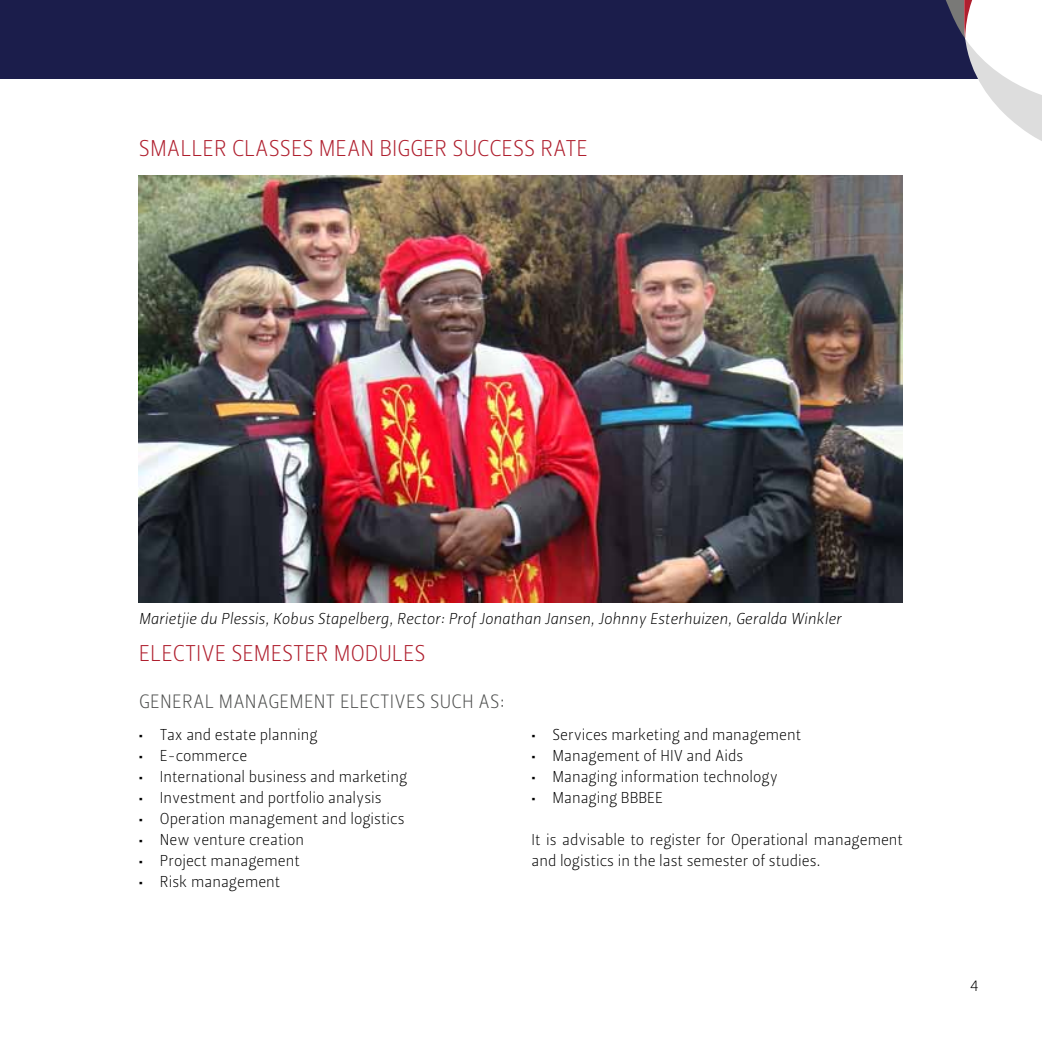
<style>
.page{position:relative;width:1042px;height:1042px;background:#fff}
.page>*{position:absolute;margin:0;border:0;box-sizing:border-box;transform-origin:0 0}
.t1{font:22.75px "Leitura Sans Grot 1";color:#af1f2e}
.t2{font:19.25px "Leitura Sans Grot 1";color:#4d4e4d}
.t3{font:15.75px/21px "Leitura Sans Grot 1";color:#000}
.t4{font:15.75px "Leitura Sans Italic 1";color:#000}
</style>
<div class="page">
<div style="left:0;top:0;width:1042px;height:79px;background:#1b1d4b"></div>
<svg style="left:946px;top:0;width:96px;height:141px"></svg>
<img style="left:139px;top:175px;width:764px;height:427px">
<h1 class="t1" style="left:139px;top:133px;width:450px">SMALLER CLASSES MEAN BIGGER SUCCESS RATE</h1>
<p class="t4" style="left:139px;top:608px;width:704px">Marietjie du Plessis, Kobus Stapelberg, Rector: Prof Jonathan Jansen, Johnny Esterhuizen, Geralda Winkler</p>
<h1 class="t1" style="left:139px;top:637px;width:288px">ELECTIVE SEMESTER MODULES</h1>
<p class="t2" style="left:139px;top:688px;width:23px">General</p>
<p class="t2" style="left:219px;top:688px;width:13px">management</p>
<p class="t2" style="left:340px;top:688px;width:11px">electives</p>
<p class="t2" style="left:430px;top:688px;width:12px">such</p>
<p class="t2" style="left:478px;top:688px;width:28px">as :</p>
<p class="t3" style="left:139px;top:724px;width:180px">• Tax and estate planning</p>
<p class="t3" style="left:139px;top:745px;width:110px">• E-commerce</p>
<p class="t3" style="left:139px;top:766px;width:270px">• International business and marketing</p>
<p class="t3" style="left:139px;top:787px;width:244px">• Investment and portfolio analysis</p>
<p class="t3" style="left:139px;top:808px;width:267px">• Operation management and logistics</p>
<p class="t3" style="left:139px;top:829px;width:167px">• New venture creation</p>
<p class="t3" style="left:139px;top:850px;width:162px">• Project management</p>
<p class="t3" style="left:139px;top:871px;width:143px">• Risk management</p>
<p class="t3" style="left:531px;top:724px;width:271px">• Services marketing and management</p>
<p class="t3" style="left:531px;top:745px;width:213px">• Management of HIV and Aids</p>
<p class="t3" style="left:531px;top:766px;width:248px">• Managing information technology</p>
<p class="t3" style="left:531px;top:787px;width:133px">• Managing BBBEE</p>
<p class="t3" style="left:531px;top:829px;width:373px">It is advisable to register for Operational management and logistics in the last semester of studies.</p>
<p class="t3" style="left:970px;top:975px;width:10px">4</p>
</div>
